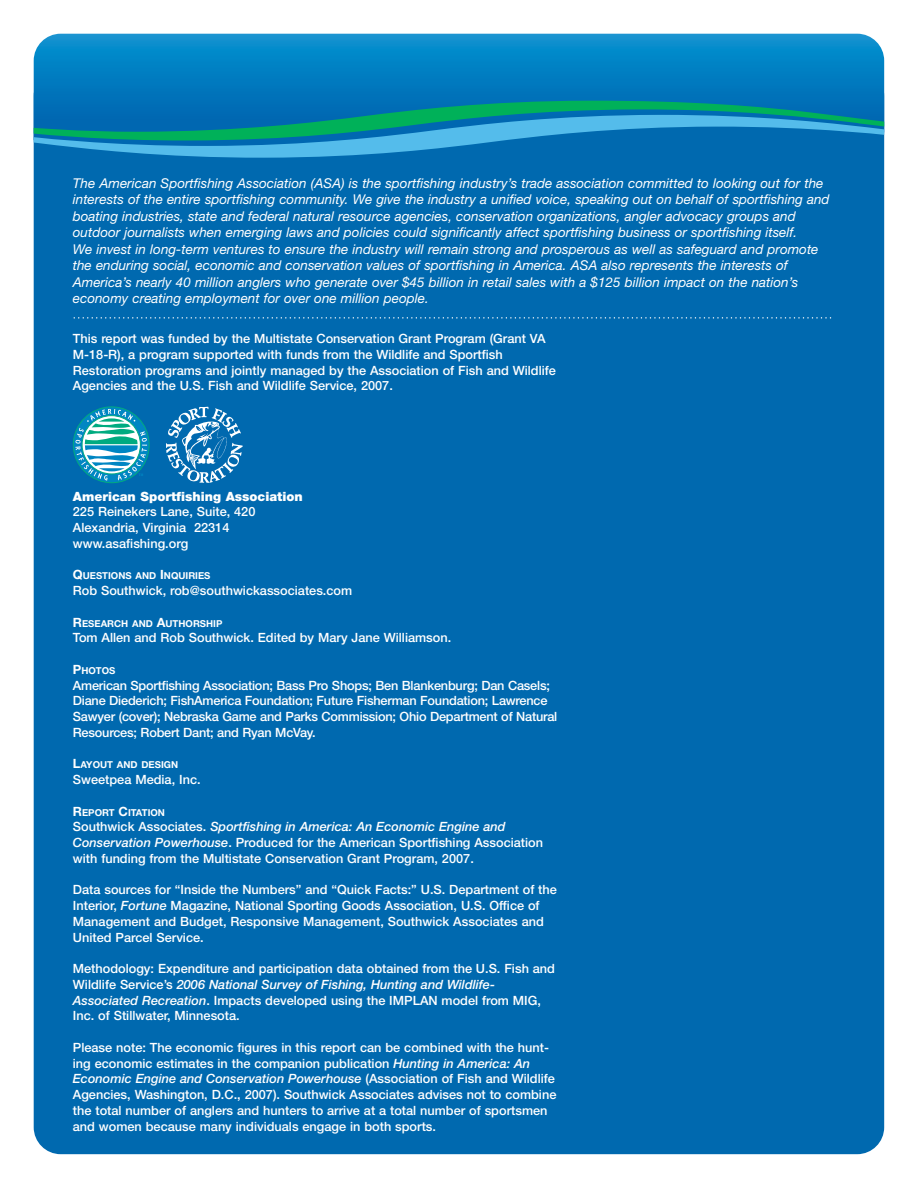
<style>
.page{position:relative;width:918px;height:1188px;background:#fff}
.page>*{position:absolute;margin:0;border:0;box-sizing:border-box;transform-origin:0 0}
.t1{font:italic 13.5px/16.5px "Helvetica Neue";color:#fff}
.t2{font:500 12.75px/15.8px "Helvetica Neue";color:#fff}
.t3{font:900 12.75px "Helvetica Neue";color:#fff}
.t4{font:700 9.6px "Helvetica Neue";color:#fff}
.s1{font-size:12.75px}
.s2{font-style:italic}
</style>
<div class="page">
<div style="left:34px;top:69px;width:850px;height:1085px;background:#0069af;border-radius:27px"></div>
<svg style="left:34px;top:34px;width:850px;height:60px"></svg>
<svg style="left:34px;top:100px;width:850px;height:58px"></svg>
<svg style="left:73px;top:406px;width:77px;height:77px"></svg>
<svg style="left:166px;top:407px;width:77px;height:76px"></svg>
<svg style="left:74px;top:317px;width:758px;height:2px"></svg>
<p class="t1" style="left:73px;top:176px;width:758px">The American Sportfishing Association (ASA) is the sportfishing industry’s trade association committed to looking out for the interests of the entire sportfishing community. We give the industry a unified voice, speaking out on behalf of sportfishing and boating industries, state and federal natural resource agencies, conservation organizations, angler advocacy groups and outdoor journalists when emerging laws and policies could significantly affect sportfishing business or sportfishing itself.<br>We invest in long-term ventures to ensure the industry will remain strong and prosperous as well as safeguard and promote the enduring social, economic and conservation values of sportfishing in America. ASA also represents the interests of America’s nearly 40 million anglers who generate over $45 billion in retail sales with a $125 billion impact on the nation’s economy creating employment for over one million people.</p>
<p class="t2" style="left:73px;top:332px;width:485px">This report was funded by the Multistate Conservation Grant Program (Grant VA M-18-R), a program supported with funds from the Wildlife and Sportfish Restoration programs and jointly managed by the Association of Fish and Wildlife Agencies and the U.S. Fish and Wildlife Service, 2007.</p>
<p class="t3" style="left:73px;top:492px;width:231px">American Sportfishing Association</p>
<p class="t2" style="left:73px;top:505px;width:184px">225 Reinekers Lane, Suite, 420<br>Alexandria, Virginia 22314 www.asafishing.org</p>
<p class="t4" style="left:73px;top:573px;width:139px"><span class="s1">Q</span>UESTIONS AND <span class="s1">I</span>NQUIRIES</p>
<p class="t2" style="left:73px;top:584px;width:281px">Rob Southwick, rob@southwickassociates.com</p>
<p class="t4" style="left:73px;top:620px;width:151px"><span class="s1">R</span>ESEARCH AND <span class="s1">A</span>UTHORSHIP</p>
<p class="t2" style="left:73px;top:631px;width:380px">Tom Allen and Rob Southwick. Edited by Mary Jane Williamson.</p>
<p class="t4" style="left:73px;top:667px;width:44px"><span class="s1">P</span>HOTOS</p>
<p class="t2" style="left:73px;top:678px;width:486px">American Sportfishing Association; Bass Pro Shops; Ben Blankenburg; Dan Casels; Diane Diederich; FishAmerica Foundation; Future Fisherman Foundation; Lawrence Sawyer (cover); Nebraska Game and Parks Commission; Ohio Department of Natural Resources; Robert Dant; and Ryan McVay.</p>
<p class="t4" style="left:73px;top:762px;width:107px"><span class="s1">L</span>AYOUT AND DESIGN</p>
<p class="t2" style="left:73px;top:773px;width:129px">Sweetpea Media, Inc.</p>
<p class="t4" style="left:73px;top:809px;width:94px"><span class="s1">R</span>EPORT <span class="s1">C</span>ITATION</p>
<p class="t2" style="left:73px;top:820px;width:472px">Southwick Associates. <span class="s2">Sportfishing in America: An Economic Engine and<br>Conservation Powerhouse</span>. Produced for the American Sportfishing Association with funding from the Multistate Conservation Grant Program, 2007.</p>
<p class="t2" style="left:73px;top:883px;width:486px">Data sources for “Inside the Numbers” and “Quick Facts:” U.S. Department of the Interior, <span class="s2">Fortune</span> Magazine, National Sporting Goods Association, U.S. Office of Management and Budget, Responsive Management, Southwick Associates and United Parcel Service.</p>
<p class="t2" style="left:73px;top:962px;width:484px">Methodology: Expenditure and participation data obtained from the U.S. Fish and Wildlife Service’s <span class="s2">2006 National Survey of Fishing, Hunting and Wildlife-Associated Recreation</span>. Impacts developed using the IMPLAN model from MIG, Inc. of Stillwater, Minnesota.</p>
<p class="t2" style="left:73px;top:1041px;width:485px">Please note: The economic figures in this report can be combined with the hunt&shy;ing economic estimates in the companion publication <span class="s2">Hunting in America: An Economic Engine and Conservation Powerhouse</span> (Association of Fish and Wildlife Agencies, Washington, D.C., 2007). Southwick Associates advises not to combine the total number of anglers and hunters to arrive at a total number of sportsmen and women because many individuals engage in both sports.</p>
</div>
